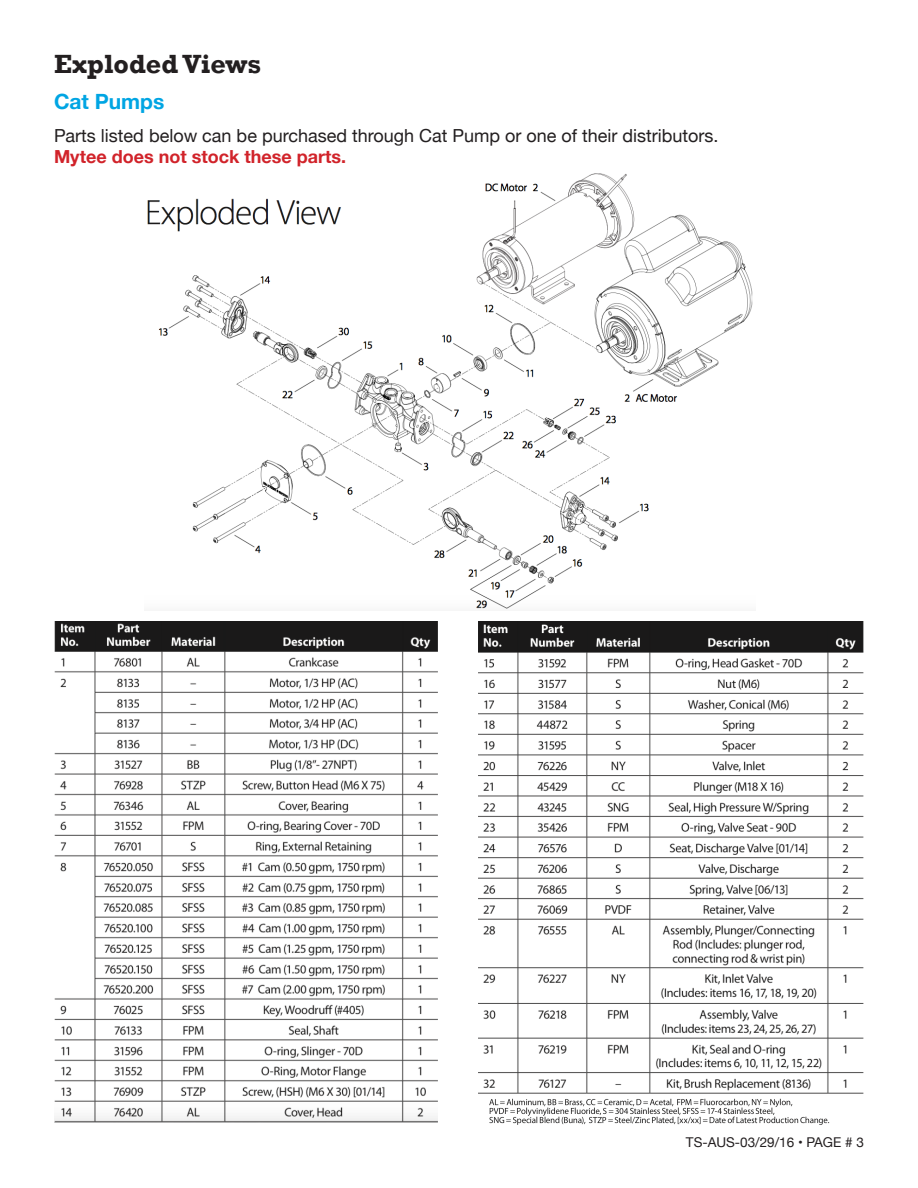
<style>
.page{position:relative;width:918px;height:1188px;background:#fff}
.page>*{position:absolute;margin:0;border:0;box-sizing:border-box;transform-origin:0 0}
.t1{font:700 27px "Rockwell";color:#231f20}
.t2{font:700 21px "Helvetica Neue";color:#00a5e3}
.t3{font:18px "Helvetica Neue";color:#231f20}
.t4{font:700 18px "Helvetica Neue";color:#d1232a}
.t5{font:13.5px "Helvetica Neue";color:#231f20}
</style>
<div class="page">
<img style="left:489px;top:1098px;width:341px;height:27px">
<img style="left:479px;top:622px;width:385px;height:472px">
<img style="left:54px;top:622px;width:383px;height:500px">
<img style="left:147px;top:173px;width:606px;height:436px">
<p class="t1" style="left:54px;top:47px;width:209px">Exploded Views</p>
<p class="t2" style="left:54px;top:85px;width:112px">Cat Pumps</p>
<p class="t3" style="left:54px;top:122px;width:666px">Parts listed below can be purchased through Cat Pump or one of their distributors.</p>
<p class="t4" style="left:54px;top:143px;width:294px">Mytee does not stock these parts.</p>
<p class="t5" style="left:686px;top:1132px;width:180px">TS-AUS-03/29/16 • PAGE # 3</p>
</div>
